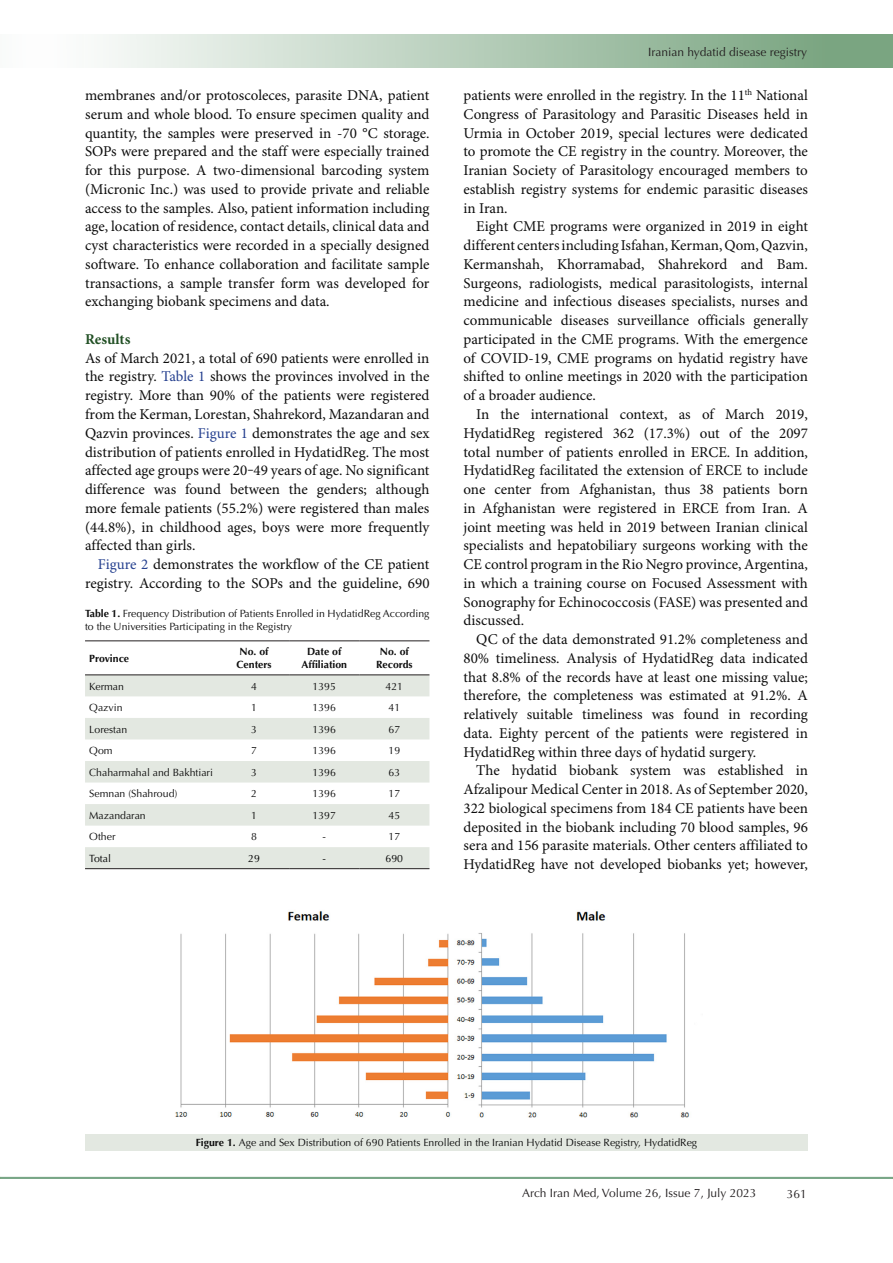
<style>
.page{position:relative;width:893px;height:1263px;background:#fff}
.page>*{position:absolute;margin:0;border:0;box-sizing:border-box;transform-origin:0 0}
.t1{font:15px/18.8px "Minion Pro";color:#0d0d0d;text-align:justify}
.t2{font:700 15px "Minion Pro";color:#225025}
.t3{font:12px "Optima LT Std";color:#231f20}
.t4{font:10.5px/13.5px "Optima LT Std";color:#0d0d0d}
.t5{font:700 10.5px/13.5px "Optima LT Std";color:#0d0d0d;text-align:center}
.t6{font:10.5px "Optima LT Std";color:#000}
.s1{color:#25408f}
.s2{font-weight:700}
</style>
<div class="page">
<div style="left:0;top:1177px;width:893px;height:2px;background:#0099e5;border:1px solid #7aa581"></div>
<div style="left:0;top:35px;width:892px;height:33px;background:linear-gradient(to right,#fff,#719f79)"></div>
<svg style="left:85px;top:675px;width:344px;height:193px;fill:#e3e8e1"></svg>
<hr style="left:85px;top:640px;width:134px;height:1px;background:#231f20">
<hr style="left:219px;top:640px;width:70px;height:1px;background:#231f20">
<hr style="left:289px;top:640px;width:70px;height:1px;background:#231f20">
<hr style="left:359px;top:640px;width:70px;height:1px;background:#231f20">
<hr style="left:85px;top:674px;width:134px;height:1px;background:#231f20">
<hr style="left:219px;top:674px;width:70px;height:1px;background:#231f20">
<hr style="left:289px;top:674px;width:70px;height:1px;background:#231f20">
<hr style="left:359px;top:674px;width:70px;height:1px;background:#231f20">
<hr style="left:85px;top:868px;width:134px;height:1px;background:#231f20">
<hr style="left:219px;top:868px;width:70px;height:1px;background:#231f20">
<hr style="left:289px;top:868px;width:70px;height:1px;background:#231f20">
<hr style="left:359px;top:868px;width:70px;height:1px;background:#231f20">
<div style="left:85px;top:1134px;width:723px;height:16px;background:#e3e8e1"></div>
<img style="left:175px;top:911px;width:515px;height:207px">
<p class="t1" style="left:85px;top:87px;width:346px">membranes and/or protoscoleces, parasite DNA, patient serum and whole blood. To ensure specimen quality and quantity, the samples were preserved in -70 °C storage.<br>SOPs were prepared and the staff were especially trained for this purpose. A two-dimensional barcoding system (Micronic Inc.) was used to provide private and reliable access to the samples. Also, patient information including age, location of residence, contact details, clinical data and cyst characteristics were recorded in a specially designed software. To enhance collaboration and facilitate sample transactions, a sample transfer form was developed for exchanging biobank specimens and data.</p>
<p class="t2" style="left:85px;top:329px;width:47px">Results</p>
<p class="t1" style="left:85px;top:349px;width:346px">As of March 2021, a total of 690 patients were enrolled in the registry. <span class="s1">Table 1</span> shows the provinces involved in the registry. More than 90% of the patients were registered from the Kerman, Lorestan, Shahrekord, Mazandaran and Qazvin provinces. <span class="s1">Figure 1</span> demonstrates the age and sex distribution of patients enrolled in HydatidReg. The most affected age groups were 20‒49 years of age. No significant difference was found between the genders; although more female patients (55.2%) were registered than males (44.8%), in childhood ages, boys were more frequently affected than girls.</p>
<p class="t1" style="left:85px;top:555px;width:346px;text-align:right"><span class="s1">Figure 2</span> demonstrates the workflow of the CE patient registry. According to the SOPs and the guideline, 690</p>
<p class="t4" style="left:85px;top:607px;width:346px"><span class="s2">Table 1.</span> Frequency Distribution of Patients Enrolled in HydatidReg According to the Universities Participating in the Registry</p>
<p class="t5" style="left:89px;top:651px;width:41px">Province</p>
<p class="t5" style="left:237px;top:645px;width:37px;text-align:left">No. of<br>Centers</p>
<p class="t5" style="left:301px;top:645px;width:47px">Date of<br>Affiliation</p>
<p class="t5" style="left:376px;top:645px;width:38px">No. of<br>Records</p>
<p class="t4" style="left:89px;top:679px;width:36px">Kerman</p>
<p class="t4" style="left:251px;top:679px;width:7px">4</p>
<p class="t4" style="left:313px;top:679px;width:25px">1395</p>
<p class="t4" style="left:386px;top:679px;width:19px">421</p>
<p class="t4" style="left:89px;top:701px;width:35px">Qazvin</p>
<p class="t4" style="left:251px;top:701px;width:7px">1</p>
<p class="t4" style="left:313px;top:701px;width:25px">1396</p>
<p class="t4" style="left:389px;top:701px;width:13px">41</p>
<p class="t4" style="left:89px;top:722px;width:39px">Lorestan</p>
<p class="t4" style="left:251px;top:722px;width:7px">3</p>
<p class="t4" style="left:313px;top:722px;width:25px">1396</p>
<p class="t4" style="left:389px;top:722px;width:13px">67</p>
<p class="t4" style="left:89px;top:744px;width:25px">Qom</p>
<p class="t4" style="left:251px;top:744px;width:7px">7</p>
<p class="t4" style="left:313px;top:744px;width:25px">1396</p>
<p class="t4" style="left:389px;top:744px;width:13px">19</p>
<p class="t4" style="left:89px;top:765px;width:125px">Chaharmahal and Bakhtiari</p>
<p class="t4" style="left:251px;top:765px;width:7px">3</p>
<p class="t4" style="left:313px;top:765px;width:25px">1396</p>
<p class="t4" style="left:389px;top:765px;width:13px">63</p>
<p class="t4" style="left:89px;top:787px;width:90px">Semnan (Shahroud)</p>
<p class="t4" style="left:251px;top:787px;width:7px">2</p>
<p class="t4" style="left:313px;top:787px;width:25px">1396</p>
<p class="t4" style="left:389px;top:787px;width:13px">17</p>
<p class="t4" style="left:89px;top:808px;width:58px">Mazandaran</p>
<p class="t4" style="left:251px;top:808px;width:7px">1</p>
<p class="t4" style="left:313px;top:808px;width:25px">1397</p>
<p class="t4" style="left:389px;top:808px;width:13px">45</p>
<p class="t4" style="left:89px;top:830px;width:28px">Other</p>
<p class="t4" style="left:251px;top:830px;width:7px">8</p>
<p class="t4" style="left:322px;top:830px;width:5px">-</p>
<p class="t4" style="left:389px;top:830px;width:13px">17</p>
<p class="t6" style="left:89px;top:852px;width:23px">Total</p>
<p class="t6" style="left:248px;top:852px;width:13px">29</p>
<p class="t6" style="left:322px;top:852px;width:5px">-</p>
<p class="t6" style="left:386px;top:852px;width:19px">690</p>
<p class="t3" style="left:648px;top:45px;width:160px">Iranian hydatid disease registry</p>
<p class="t1" style="left:463px;top:87px;width:346px">patients were enrolled in the registry. In the 11<sup>th</sup> National Congress of Parasitology and Parasitic Diseases held in Urmia in October 2019, special lectures were dedicated to promote the CE registry in the country. Moreover, the Iranian Society of Parasitology encouraged members to establish registry systems for endemic parasitic diseases in Iran.</p>
<p class="t1" style="left:463px;top:218px;width:346px;text-indent:13px">Eight CME programs were organized in 2019 in eight different centers including Isfahan, Kerman, Qom, Qazvin, Kermanshah, Khorramabad, Shahrekord and Bam.<br>Surgeons, radiologists, medical parasitologists, internal medicine and infectious diseases specialists, nurses and communicable diseases surveillance officials generally participated in the CME programs. With the emergence of COVID-19, CME programs on hydatid registry have shifted to online meetings in 2020 with the participation of a broader audience.</p>
<p class="t1" style="left:463px;top:405px;width:346px;text-indent:13px">In the international context, as of March 2019, HydatidReg registered 362 (17.3%) out of the 2097 total number of patients enrolled in ERCE. In addition, HydatidReg facilitated the extension of ERCE to include one center from Afghanistan, thus 38 patients born in Afghanistan were registered in ERCE from Iran. A joint meeting was held in 2019 between Iranian clinical specialists and hepatobiliary surgeons working with the CE control program in the Rio Negro province, Argentina, in which a training course on Focused Assessment with Sonography for Echinococcosis (FASE) was presented and discussed.</p>
<p class="t1" style="left:463px;top:630px;width:346px;text-indent:13px">QC of the data demonstrated 91.2% completeness and 80% timeliness. Analysis of HydatidReg data indicated that 8.8% of the records have at least one missing value; therefore, the completeness was estimated at 91.2%. A relatively suitable timeliness was found in recording data. Eighty percent of the patients were registered in HydatidReg within three days of hydatid surgery.</p>
<p class="t1" style="left:463px;top:762px;width:346px;text-indent:13px">The hydatid biobank system was established in Afzalipour Medical Center in 2018. As of September 2020, 322 biological specimens from 184 CE patients have been deposited in the biobank including 70 blood samples, 96 sera and 156 parasite materials. Other centers affiliated to HydatidReg have not developed biobanks yet; however,</p>
<p class="t4" style="left:196px;top:1136px;width:503px"><span class="s2">Figure 1.</span> Age and Sex Distribution of 690 Patients Enrolled in the Iranian Hydatid Disease Registry, HydatidReg</p>
<p class="t3" style="left:522px;top:1186px;width:236px">Arch Iran Med, Volume 26, Issue 7, July 2023</p>
<p class="t3" style="left:787px;top:1187px;width:22px">361</p>
</div>
